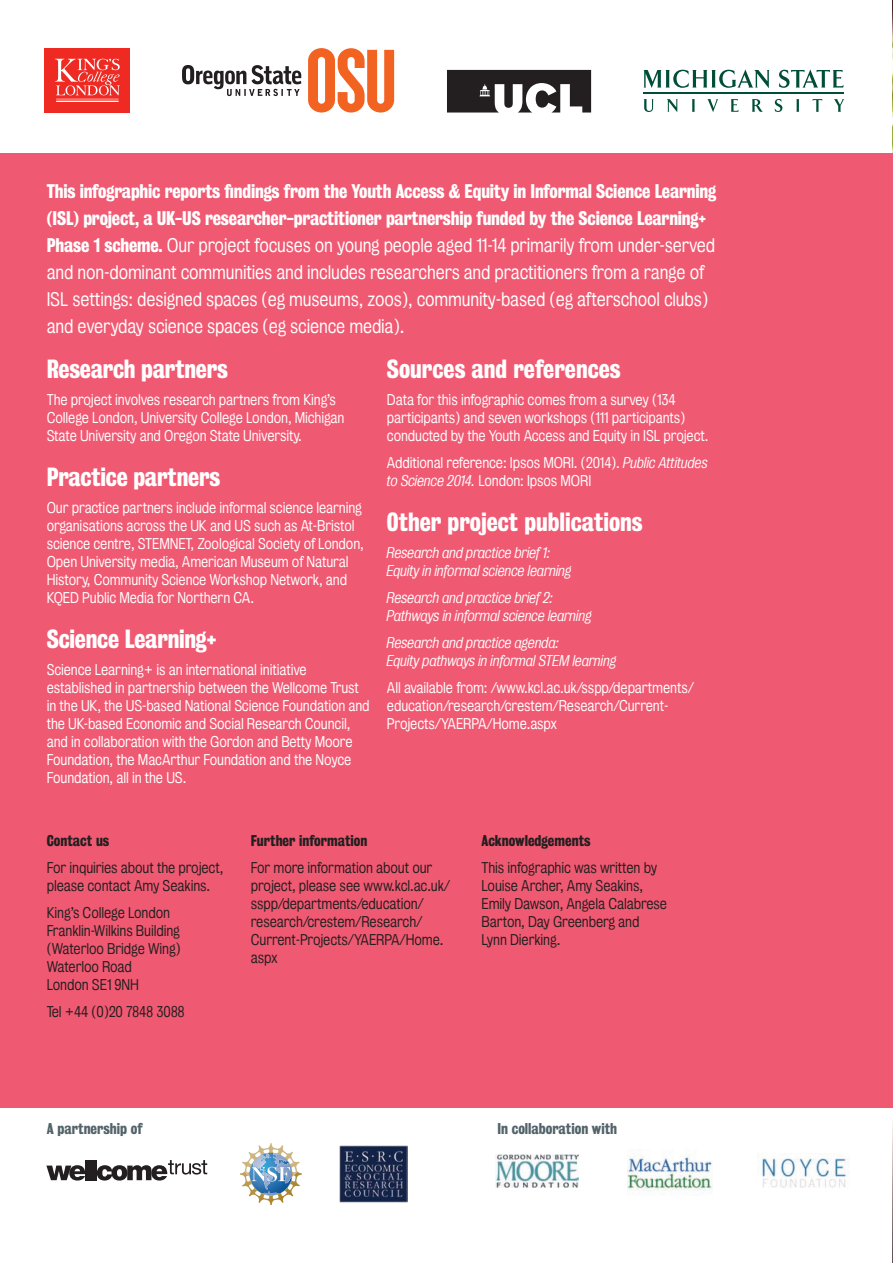
<style>
.page{position:relative;width:893px;height:1263px;background:#fff}
.page>*{position:absolute;margin:0;border:0;box-sizing:border-box;transform-origin:0 0}
.t1{font:24px "Kings Bureau Grot Three Seven";letter-spacing:-.01em;color:#fff}
.t2{font:18px/27px "Kings Bureau Grot Five One";letter-spacing:-.01em;color:#fff}
.t3{font:18px/27px "Kings Bureau Grot Three Seven";letter-spacing:-.01em;color:#fff}
.t4{font:14.25px/18px "Kings Bureau Grot Five One";letter-spacing:-.01em;color:#fff}
.t5{font:14.25px/18px "Kings Bureau Grot Five One";letter-spacing:-.01em;color:#231f20}
.t6{font:italic 14.25px/18px "Kings Bureau Grot Five One";letter-spacing:-.01em;color:#fff}
.t7{font:14.25px "Kings Bureau Grot Three Seven";color:#231f20}
.t8{font:14.25px "Kings Bureau Grot Three Seven";color:#52636a}
.s1{font-family:"Kings Bureau Grot Three Seven"}
.s2{font-style:italic}
</style>
<div class="page">
<img style="left:892px;top:0;width:1px;height:1263px">
<div style="left:0;top:153px;width:893px;height:954px;background:#f05972"></div>
<svg style="left:644px;top:99px;width:10px;height:13px"></svg>
<svg style="left:667px;top:99px;width:11px;height:13px"></svg>
<svg style="left:692px;top:99px;width:3px;height:13px"></svg>
<svg style="left:707px;top:99px;width:11px;height:13px"></svg>
<svg style="left:731px;top:99px;width:8px;height:13px"></svg>
<svg style="left:752px;top:99px;width:11px;height:13px"></svg>
<svg style="left:775px;top:99px;width:7px;height:13px"></svg>
<svg style="left:796px;top:99px;width:3px;height:13px"></svg>
<svg style="left:813px;top:99px;width:9px;height:13px"></svg>
<svg style="left:834px;top:99px;width:10px;height:13px"></svg>
<svg style="left:643px;top:69px;width:126px;height:19px"></svg>
<svg style="left:779px;top:69px;width:65px;height:19px"></svg>
<hr style="left:643px;top:92px;width:201px;height:1px;background:#004e38">
<svg style="left:447px;top:70px;width:144px;height:43px"></svg>
<svg style="left:308px;top:48px;width:86px;height:65px"></svg>
<svg style="left:182px;top:65px;width:119px;height:31px"></svg>
<div style="left:45px;top:48px;width:85px;height:65px;background:#ee2a23"></div>
<svg style="left:55px;top:59px;width:65px;height:43px"></svg>
<svg style="left:497px;top:1154px;width:82px;height:1px"></svg>
<img style="left:496px;top:1155px;width:83px;height:32px">
<img style="left:762px;top:1153px;width:88px;height:35px">
<img style="left:627px;top:1155px;width:85px;height:39px">
<svg style="left:240px;top:1143px;width:62px;height:62px"></svg>
<div style="left:85px;top:1160px;width:5px;height:20px;background:#231f20"></div>
<div style="left:91px;top:1160px;width:6px;height:20px;background:#231f20"></div>
<svg style="left:46px;top:1165px;width:39px;height:15px"></svg>
<svg style="left:97px;top:1160px;width:110px;height:20px"></svg>
<img style="left:339px;top:1145px;width:68px;height:57px">
<p class="t3" style="left:47px;top:178px;width:671px">This infographic reports findings from the Youth Access &amp; Equity in Informal Science Learning (ISL) project, a UK-US researcher-practitioner partnership funded by the Science Learning+</p>
<p class="t2" style="left:47px;top:232px;width:670px"><span class="s1">Phase 1 scheme.</span> Our project focuses on young people aged 11-14 primarily from under-served and non-dominant communities and includes researchers and practitioners from a range of ISL settings: designed spaces (eg museums, zoos), community-based (eg afterschool clubs) and everyday science spaces (eg science media).</p>
<h1 class="t1" style="left:47px;top:355px;width:183px">Research partners</h1>
<p class="t4" style="left:47px;top:391px;width:299px">The project involves research partners from King’s<br>College London, University College London, Michigan<br>State University and Oregon State University.</p>
<h1 class="t1" style="left:47px;top:463px;width:175px">Practice partners</h1>
<p class="t4" style="left:47px;top:499px;width:319px">Our practice partners include informal science learning organisations across the UK and US such as At-Bristol science centre, STEMNET, Zoological Society of London, Open University media, American Museum of Natural History, Community Science Workshop Network, and KQED Public Media for Northern CA.</p>
<h1 class="t1" style="left:47px;top:625px;width:172px">Science Learning+</h1>
<p class="t4" style="left:47px;top:661px;width:324px">Science Learning+ is an international initiative established in partnership between the Wellcome Trust in the UK, the US-based National Science Foundation and the UK-based Economic and Social Research Council, and in collaboration with the Gordon and Betty Moore Foundation, the MacArthur Foundation and the Noyce Foundation, all in the US.</p>
<h1 class="t1" style="left:387px;top:355px;width:235px">Sources and references</h1>
<p class="t4" style="left:387px;top:391px;width:323px">Data for this infographic comes from a survey (134 participants) and seven workshops (111 participants) conducted by the Youth Access and Equity in ISL project.</p>
<p class="t4" style="left:387px;top:454px;width:322px">Additional reference: Ipsos MORI. (2014). <span class="s2">Public Attitudes to Science 2014.</span> London: Ipsos MORI</p>
<h1 class="t1" style="left:387px;top:508px;width:257px">Other project publications</h1>
<p class="t6" style="left:387px;top:544px;width:186px">Research and practice brief 1:<br>Equity in informal science learning</p>
<p class="t6" style="left:387px;top:589px;width:206px">Research and practice brief 2:<br>Pathways in informal science learning</p>
<p class="t6" style="left:387px;top:634px;width:231px">Research and practice agenda:<br>Equity pathways in informal STEM learning</p>
<p class="t4" style="left:387px;top:679px;width:309px">All available from: /www.kcl.ac.uk/sspp/departments/ education/research/crestem/Research/Current-<br>Projects/YAERPA/Home.aspx</p>
<p class="t7" style="left:47px;top:832px;width:64px">Contact us</p>
<p class="t5" style="left:47px;top:859px;width:178px">For inquiries about the project, please contact Amy Seakins.</p>
<p class="t5" style="left:47px;top:904px;width:135px">King’s College London<br>Franklin-Wilkins Building (Waterloo Bridge Wing)<br>Waterloo Road<br>London SE1 9NH</p>
<p class="t5" style="left:47px;top:1003px;width:139px">Tel +44 (0)20 7848 3088</p>
<p class="t7" style="left:251px;top:832px;width:118px">Further information</p>
<p class="t5" style="left:251px;top:859px;width:201px">For more information about our project, please see www.kcl.ac.uk/ sspp/departments/education/ research/crestem/Research/<br>Current-Projects/YAERPA/Home. aspx</p>
<p class="t7" style="left:481px;top:832px;width:111px">Acknowledgements</p>
<p class="t5" style="left:481px;top:859px;width:187px">This infographic was written by<br>Louise Archer, Amy Seakins,<br>Emily Dawson, Angela Calabrese<br>Barton, Day Greenberg and<br>Lynn Dierking.</p>
<p class="t8" style="left:47px;top:1120px;width:97px">A partnership of</p>
<p class="t8" style="left:497px;top:1120px;width:121px">In collaboration with</p>
</div>
